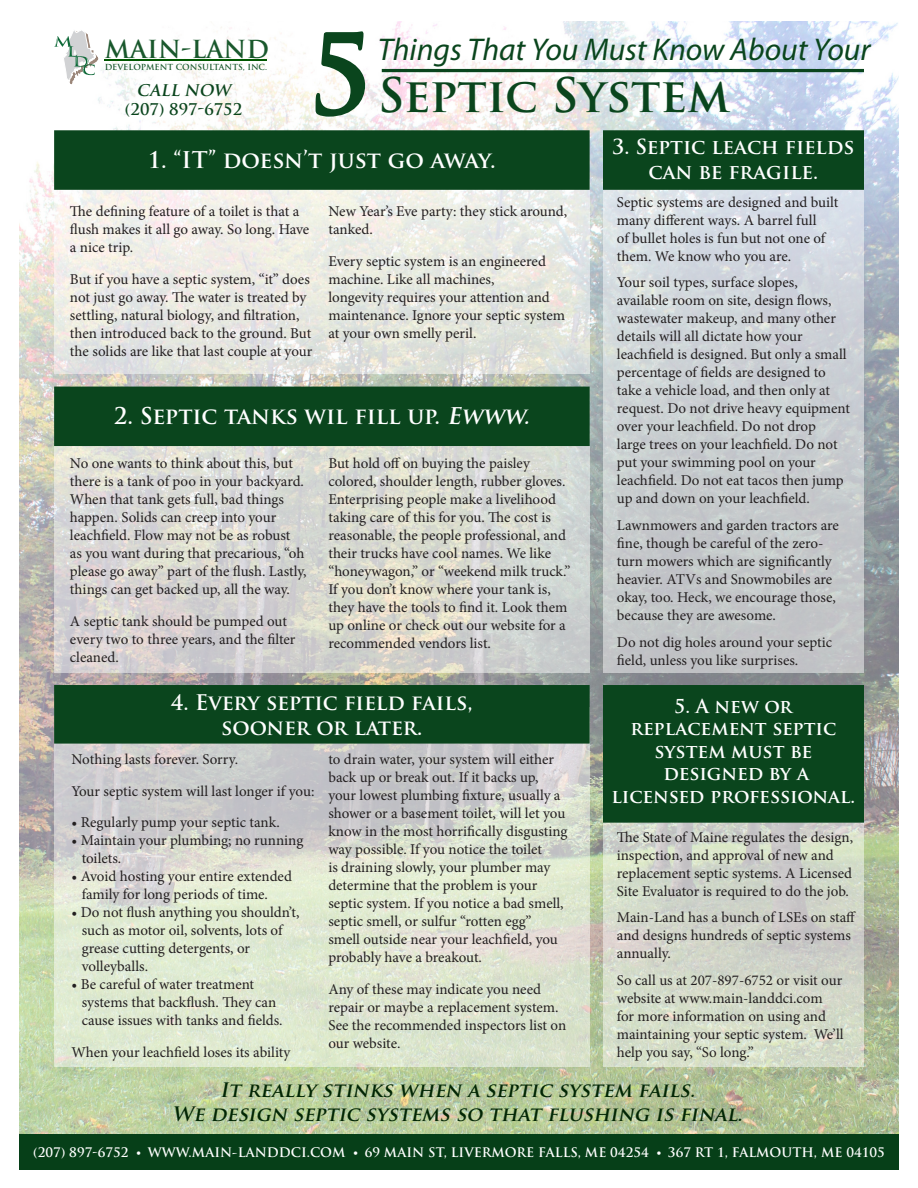
<style>
.page{position:relative;width:918px;height:1188px;background:#fff}
.page>*{position:absolute;margin:0;border:0;box-sizing:border-box;transform-origin:0 0}
.t1{font:700 107.55px "Trajan Pro";color:#0a451d}
.t2{font:700 46.35px "Trajan Pro";color:#0a451d}
.t3{font:italic 31.5px "Myriad Pro";color:#0a451d}
.t4{font:700 24.3px "Trajan Pro";color:#19582c}
.t5{font:700 22.5px "Trajan Pro";color:#fff}
.t6{font:700 21px "Trajan Pro";color:#fff}
.t7{font:700 20.25px/24.3px "Trajan Pro";color:#fff;text-align:center}
.t8{font:italic 700 19.5px "Trajan Pro";color:#022604}
.t9{font:700 18.75px/22.5px "Trajan Pro";color:#fff;text-align:center}
.t10{font:700 15.75px "Trajan Pro";color:#0a451d}
.t11{font:italic 700 15.75px "Trajan Pro";color:#0a451d}
.t12{font:15px/18px "Minion Pro";letter-spacing:-.005em;color:#231f20}
.t13{font:700 12.9px "Trajan Pro";color:#fff}
.t14{font:700 8.1px "Trajan Pro";color:#19582c}
.s1{font-style:italic}
.s2{font-family:"Gandhi Serif";font-weight:400}
</style>
<div class="page">
<img style="left:19px;top:22px;width:880px;height:1112px">
<svg style="left:54px;top:29px;width:44px;height:55px"></svg>
<hr style="left:105px;top:60px;width:162px;height:1px;background:#005700">
<div style="left:19px;top:1134px;width:880px;height:36px;background:#063f18"></div>
<svg style="left:54px;top:190px;width:536px;height:184px;background:#e9e9e3"></svg>
<svg style="left:54px;top:744px;width:536px;height:322px;background:#d9ded0"></svg>
<svg style="left:603px;top:823px;width:261px;height:243px;background:#d2d7c9"></svg>
<div style="left:603px;top:181px;width:261px;height:492px;background:linear-gradient(to bottom,#d8dfe6,#bfc1c2)"></div>
<svg style="left:315px;top:30px;width:51px;height:88px"></svg>
<div style="left:54px;top:130px;width:536px;height:60px;background:#0a451d"></div>
<div style="left:54px;top:387px;width:536px;height:59px;background:#0a451d"></div>
<div style="left:54px;top:685px;width:536px;height:59px;background:#0a451d"></div>
<div style="left:603px;top:685px;width:261px;height:138px;background:#0a451d"></div>
<div style="left:603px;top:130px;width:261px;height:60px;background:#0a451d"></div>
<svg style="left:382px;top:69px;width:482px;height:3px"></svg>
<svg style="left:54px;top:446px;width:536px;height:227px;background:#d7d7d2"></svg>
<p class="t1" style="left:308px;top:8px;width:66px">5</p>
<p class="t3" style="left:378px;top:30px;width:494px">Things That You Must Know About Your</p>
<p class="t4" style="left:105px;top:34px;width:166px">MAIN-LAND</p>
<p class="t14" style="left:105px;top:62px;width:164px">DEVELOPMENT CONSULTANTS, INC.</p>
<p class="t11" style="left:136px;top:80px;width:96px">CALL NOW</p>
<p class="t10" style="left:125px;top:99px;width:119px">(207) 897-6752</p>
<p class="t2" style="left:378px;top:67px;width:354px">Septic System</p>
<p class="t5" style="left:148px;top:145px;width:350px">1. “IT” doesn’t just go away.</p>
<p class="t7" style="left:612px;top:135px;width:244px">3. Septic leach fields can be fragile.</p>
<p class="t12" style="left:70px;top:203px;width:241px">The defining feature of a toilet is that a flush makes it all go away. So long. Have a nice trip.</p>
<p class="t12" style="left:70px;top:270px;width:244px">But if you have a septic system, “it” does not just go away. The water is treated by settling, natural biology, and filtration, then introduced back to the ground. But the solids are like that last couple at your</p>
<p class="t12" style="left:328px;top:203px;width:240px">New Year’s Eve party: they stick around, tanked.</p>
<p class="t12" style="left:328px;top:252px;width:238px">Every septic system is an engineered machine. Like all machines,<br>longevity requires your attention and maintenance. Ignore your septic system at your own smelly peril.</p>
<p class="t5" style="left:114px;top:402px;width:422px">2. Septic tanks wil fill up. <span class="s1">Ewww.</span></p>
<p class="t12" style="left:70px;top:454px;width:238px">No one wants to think about this, but there is a tank of poo in your backyard.<br>When that tank gets full, bad things happen. Solids can creep into your leachfield. Flow may not be as robust<br>as you want during that precarious, “oh please go away” part of the flush. Lastly, things can get backed up, all the way.</p>
<p class="t12" style="left:70px;top:612px;width:227px">A septic tank should be pumped out every two to three years, and the filter cleaned.</p>
<p class="t12" style="left:328px;top:454px;width:244px">But hold off on buying the paisley colored, shoulder length, rubber gloves.<br>Enterprising people make a livelihood taking care of this for you. The cost is reasonable, the people professional, and their trucks have cool names. We like “honeywagon,” or “weekend milk truck.” If you don’t know where your tank is, they have the tools to find it. Look them up online or check out our website for a recommended vendors list.</p>
<p class="t6" style="left:171px;top:689px;width:303px">4. Every septic field fails,</p>
<p class="t6" style="left:221px;top:714px;width:203px">sooner or later.</p>
<p class="t12" style="left:71px;top:750px;width:168px">Nothing lasts forever. Sorry.</p>
<p class="t12" style="left:71px;top:782px;width:244px">Your septic system will last longer if you:</p>
<p class="t12" style="left:71px;top:813px;width:210px">• Regularly pump your septic tank.</p>
<p class="t12" style="left:71px;top:831px;width:233px">• Maintain your plumbing; no running</p>
<p class="t12" style="left:82px;top:849px;width:41px">toilets.</p>
<p class="t12" style="left:71px;top:867px;width:222px">• Avoid hosting your entire extended</p>
<p class="t12" style="left:82px;top:885px;width:188px">family for long periods of time.</p>
<p class="t12" style="left:71px;top:903px;width:230px">• Do not flush anything you shouldn’t,</p>
<p class="t12" style="left:82px;top:921px;width:202px">such as motor oil, solvents, lots of</p>
<p class="t12" style="left:82px;top:939px;width:170px">grease cutting detergents, or</p>
<p class="t12" style="left:82px;top:957px;width:68px">volleyballs.</p>
<p class="t12" style="left:71px;top:975px;width:184px">• Be careful of water treatment</p>
<p class="t12" style="left:82px;top:993px;width:196px">systems that backflush. They can</p>
<p class="t12" style="left:82px;top:1011px;width:202px">cause issues with tanks and fields.</p>
<p class="t12" style="left:71px;top:1043px;width:220px">When your leachfield loses its ability</p>
<p class="t12" style="left:328px;top:750px;width:241px">to drain water, your system will either back up or break out. If it backs up, your lowest plumbing fixture, usually a shower or a basement toilet, will let you know in the most horrifically disgusting way possible. If you notice the toilet<br>is draining slowly, your plumber may determine that the problem is your septic system. If you notice a bad smell, septic smell, or sulfur “rotten egg”<br>smell outside near your leachfield, you probably have a breakout.</p>
<p class="t12" style="left:328px;top:980px;width:239px">Any of these may indicate you need repair or maybe a replacement system.<br>See the recommended inspectors list on our website.</p>
<p class="t12" style="left:617px;top:193px;width:223px">Septic systems are designed and built many different ways. A barrel full<br>of bullet holes is fun but not one of them. We know who you are.</p>
<p class="t12" style="left:617px;top:274px;width:235px">Your soil types, surface slopes, available room on site, design flows, wastewater makeup, and many other details will all dictate how your leachfield is designed. But only a small percentage of fields are designed to take a vehicle load, and then only at request. Do not drive heavy equipment over your leachfield. Do not drop<br>large trees on your leachfield. Do not put your swimming pool on your leachfield. Do not eat tacos then jump up and down on your leachfield.</p>
<p class="t12" style="left:617px;top:516px;width:224px">Lawnmowers and garden tractors are fine, though be careful of the zero&shy;turn mowers which are significantly heavier. ATVs and Snowmobiles are okay, too. Heck, we encourage those, because they are awesome.</p>
<p class="t12" style="left:617px;top:633px;width:217px">Do not dig holes around your septic field, unless you like surprises.</p>
<p class="t9" style="left:630px;top:695px;width:207px">5. A new or replacement septic</p>
<p class="t9" style="left:654px;top:740px;width:159px">system must be</p>
<p class="t9" style="left:612px;top:763px;width:245px">designed by a<br>licensed professional.</p>
<p class="t12" style="left:617px;top:828px;width:238px">The State of Maine regulates the design, inspection, and approval of new and replacement septic systems. A Licensed Site Evaluator is required to do the job.</p>
<p class="t12" style="left:617px;top:908px;width:241px">Main-Land has a bunch of LSEs on staff and designs hundreds of septic systems annually.</p>
<p class="t12" style="left:617px;top:971px;width:228px">So call us at 207-897-6752 or visit our website at www.main-landdci.com for more information on using and maintaining your septic system. We’ll help you say, “So long.”</p>
<p class="t8" style="left:220px;top:1078px;width:481px">It really stinks when a septic system fails.</p>
<p class="t8" style="left:172px;top:1102px;width:576px">We design septic systems so that flushing is final.</p>
<p class="t13" style="left:33px;top:1144px;width:853px">(207) 897-6752 <span class="s2">•</span> WWW.MAIN-LANDDCI.COM <span class="s2">•</span> 69 MAIN ST, LIVERMORE FALLS, ME 04254 <span class="s2">•</span> 367 RT 1, FALMOUTH, ME 04105</p>
</div>
